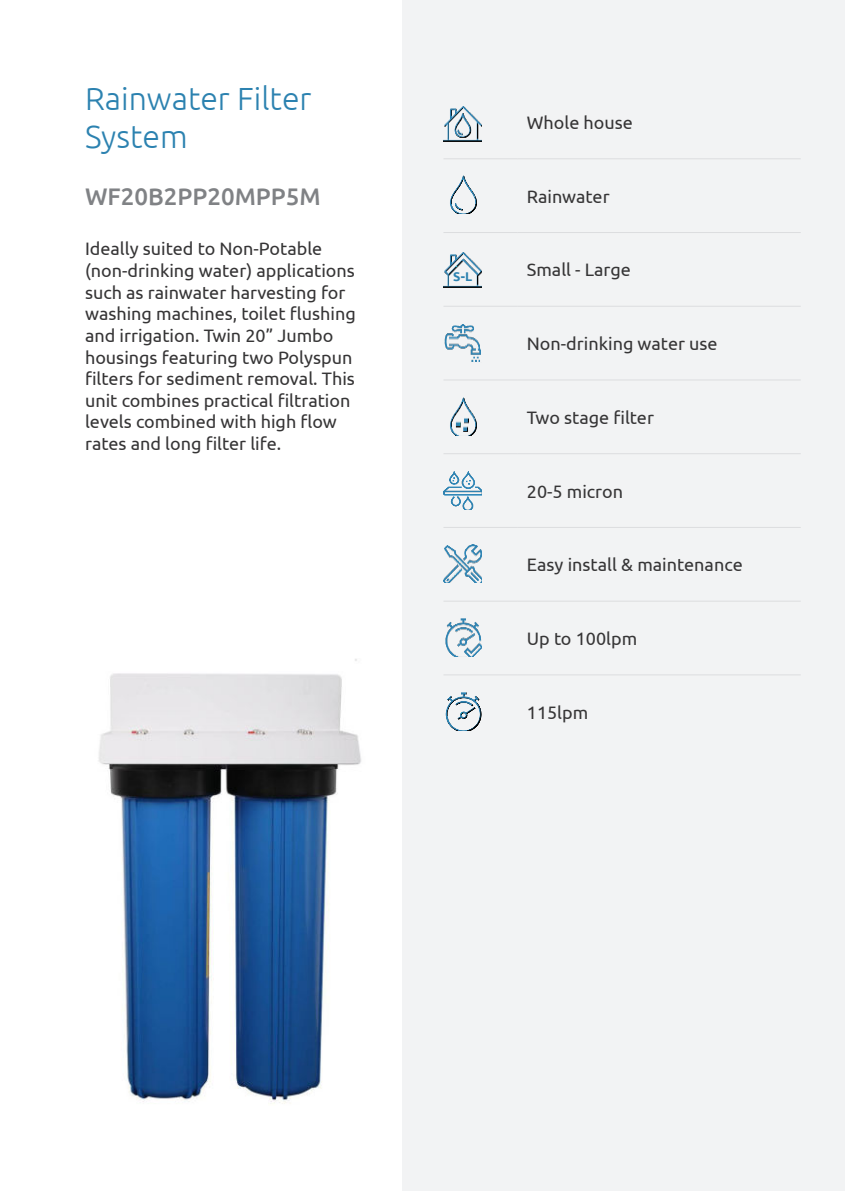
<style>
.page{position:relative;width:845px;height:1191px;background:#fff}
.page>*{position:absolute;margin:0;border:0;box-sizing:border-box;transform-origin:0 0}
.t1{font:300 32px/38.4px "Ubuntu";color:#2c82b0}
.t2{font:500 24px "Ubuntu";color:#808285}
.t3{font:18px/21.6px "Ubuntu";color:#363536}
.t4{font:700 12.6px "Ubuntu";color:#2c82b0}
</style>
<div class="page">
<div style="left:403px;top:0;width:442px;height:1191px;background:#f2f3f4"></div>
<img style="left:98px;top:659px;width:263px;height:445px">
<img style="left:444px;top:325px;width:37px;height:37px">
<hr style="left:443px;top:158px;width:75px;height:1px;background:#dcdddf">
<hr style="left:518px;top:158px;width:283px;height:1px;background:#dcdddf">
<hr style="left:443px;top:232px;width:75px;height:1px;background:#dcdddf">
<hr style="left:518px;top:232px;width:283px;height:1px;background:#dcdddf">
<hr style="left:443px;top:306px;width:75px;height:1px;background:#dcdddf">
<hr style="left:518px;top:306px;width:283px;height:1px;background:#dcdddf">
<hr style="left:443px;top:380px;width:75px;height:1px;background:#dcdddf">
<hr style="left:518px;top:380px;width:283px;height:1px;background:#dcdddf">
<hr style="left:443px;top:453px;width:75px;height:1px;background:#dcdddf">
<hr style="left:518px;top:453px;width:283px;height:1px;background:#dcdddf">
<hr style="left:443px;top:527px;width:75px;height:1px;background:#dcdddf">
<hr style="left:518px;top:527px;width:283px;height:1px;background:#dcdddf">
<hr style="left:443px;top:601px;width:75px;height:1px;background:#dcdddf">
<hr style="left:518px;top:601px;width:283px;height:1px;background:#dcdddf">
<hr style="left:443px;top:674px;width:75px;height:1px;background:#dcdddf">
<hr style="left:518px;top:674px;width:283px;height:1px;background:#dcdddf">
<img style="left:443px;top:106px;width:39px;height:36px">
<img style="left:443px;top:545px;width:39px;height:38px">
<img style="left:450px;top:175px;width:27px;height:38px">
<img style="left:450px;top:398px;width:27px;height:38px">
<img style="left:443px;top:252px;width:39px;height:36px">
<img style="left:443px;top:471px;width:39px;height:38px">
<img style="left:445px;top:619px;width:37px;height:38px">
<img style="left:445px;top:692px;width:37px;height:38px">
<h1 class="t1" style="left:85px;top:81px;width:228px">Rainwater Filter<br>System</h1>
<h2 class="t2" style="left:85px;top:187px;width:237px">WF20B2PP20MPP5M</h2>
<p class="t3" style="left:85px;top:238px;width:272px">Ideally suited to Non-Potable (non-drinking water) applications such as rainwater harvesting for washing machines, toilet flushing and irrigation. Twin 20” Jumbo housings featuring two Polyspun filters for sediment removal. This unit combines practical filtration levels combined with high flow rates and long filter life.</p>
<p class="t4" style="left:453px;top:271px;width:21px">S-L</p>
<p class="t3" style="left:527px;top:111px;width:108px">Whole house</p>
<p class="t3" style="left:527px;top:186px;width:84px">Rainwater</p>
<p class="t3" style="left:527px;top:259px;width:106px">Small - Large</p>
<p class="t3" style="left:527px;top:332px;width:192px">Non-drinking water use</p>
<p class="t3" style="left:527px;top:406px;width:129px">Two stage filter</p>
<p class="t3" style="left:527px;top:480px;width:98px">20-5 micron</p>
<p class="t3" style="left:527px;top:553px;width:217px">Easy install &amp; maintenance</p>
<p class="t3" style="left:527px;top:627px;width:112px">Up to 100lpm</p>
<p class="t3" style="left:527px;top:702px;width:63px">115lpm</p>
</div>
